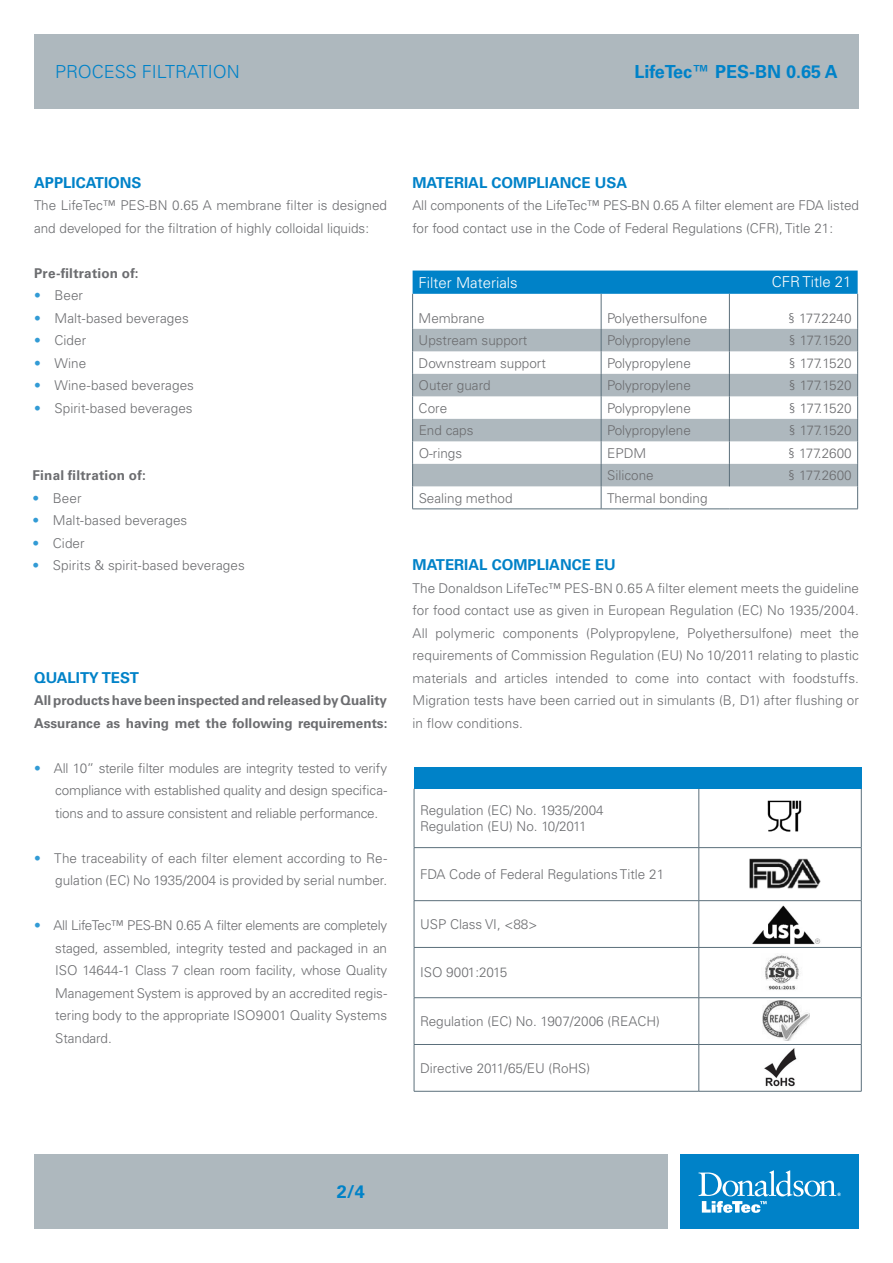
<style>
.page{position:relative;width:893px;height:1263px;background:#fff}
.page>*{position:absolute;margin:0;border:0;box-sizing:border-box;transform-origin:0 0}
.t1{font:700 18px "Univers LT Pro 65";color:#0082c8}
.t2{font:300 18px "Univers LT Pro 45";color:#0082c8}
.t3{font:700 15px "Univers LT Pro 65";color:#0082c8}
.t4{font:300 15px "Univers LT Pro 45";color:#fff}
.t5{font:300 13.5px/22.5px "Univers LT Pro 45";color:#6c6d70;text-align:justify}
.t6{font:700 13.5px/22.5px "Univers LT Pro 65";color:#6c6d70}
.s1{color:#329bd5}
</style>
<div class="page">
<div style="left:34px;top:34px;width:825px;height:75px;background:#aeb8be"></div>
<div style="left:34px;top:1154px;width:634px;height:75px;background:#aeb8be"></div>
<div style="left:680px;top:1154px;width:179px;height:75px;background:#0082c8"></div>
<svg style="left:699px;top:1170px;width:142px;height:43px"></svg>
<div style="left:413px;top:271px;width:445px;height:23px;background:#0082c8"></div>
<svg style="left:413px;top:329px;width:444px;height:157px;fill:#aeb8be"></svg>
<hr style="left:412px;top:294px;width:1px;height:35px;background:#5b6f7b">
<hr style="left:601px;top:294px;width:1px;height:35px;background:#5b6f7b">
<hr style="left:729px;top:294px;width:1px;height:35px;background:#5b6f7b">
<hr style="left:857px;top:294px;width:1px;height:35px;background:#5b6f7b">
<svg style="left:729px;top:329px;width:1px;height:157px"></svg>
<svg style="left:412px;top:329px;width:1px;height:180px"></svg>
<svg style="left:601px;top:329px;width:1px;height:180px"></svg>
<svg style="left:857px;top:329px;width:1px;height:180px"></svg>
<hr style="left:412px;top:509px;width:189px;height:1px;background:#5b6f7b">
<hr style="left:601px;top:509px;width:34px;height:1px;background:#5b6f7b">
<hr style="left:635px;top:509px;width:94px;height:1px;background:#5b6f7b">
<hr style="left:729px;top:509px;width:129px;height:1px;background:#5b6f7b">
<div style="left:414px;top:767px;width:447px;height:22px;background:#0082c8"></div>
<hr style="left:699px;top:789px;width:1px;height:58px;background:#5b6f7b">
<hr style="left:414px;top:789px;width:1px;height:58px;background:#5b6f7b">
<hr style="left:414px;top:848px;width:1px;height:52px;background:#5b6f7b">
<hr style="left:861px;top:848px;width:1px;height:52px;background:#5b6f7b">
<hr style="left:414px;top:901px;width:1px;height:46px;background:#5b6f7b">
<hr style="left:861px;top:901px;width:1px;height:46px;background:#5b6f7b">
<hr style="left:414px;top:948px;width:1px;height:49px;background:#5b6f7b">
<hr style="left:861px;top:948px;width:1px;height:49px;background:#5b6f7b">
<hr style="left:414px;top:998px;width:1px;height:46px;background:#5b6f7b">
<hr style="left:861px;top:998px;width:1px;height:46px;background:#5b6f7b">
<hr style="left:414px;top:1045px;width:1px;height:46px;background:#5b6f7b">
<hr style="left:861px;top:1045px;width:1px;height:46px;background:#5b6f7b">
<hr style="left:861px;top:789px;width:1px;height:58px;background:#5b6f7b">
<hr style="left:414px;top:847px;width:285px;height:1px;background:#5b6f7b">
<hr style="left:699px;top:847px;width:162px;height:1px;background:#5b6f7b">
<hr style="left:699px;top:848px;width:1px;height:52px;background:#5b6f7b">
<hr style="left:414px;top:900px;width:285px;height:1px;background:#5b6f7b">
<hr style="left:699px;top:900px;width:162px;height:1px;background:#5b6f7b">
<hr style="left:699px;top:901px;width:1px;height:46px;background:#5b6f7b">
<hr style="left:414px;top:947px;width:285px;height:1px;background:#5b6f7b">
<hr style="left:699px;top:947px;width:162px;height:1px;background:#5b6f7b">
<hr style="left:699px;top:948px;width:1px;height:49px;background:#5b6f7b">
<hr style="left:414px;top:997px;width:285px;height:1px;background:#5b6f7b">
<hr style="left:699px;top:997px;width:162px;height:1px;background:#5b6f7b">
<hr style="left:699px;top:998px;width:1px;height:46px;background:#5b6f7b">
<hr style="left:414px;top:1044px;width:285px;height:1px;background:#5b6f7b">
<hr style="left:699px;top:1044px;width:162px;height:1px;background:#5b6f7b">
<hr style="left:699px;top:1045px;width:1px;height:46px;background:#5b6f7b">
<hr style="left:414px;top:1091px;width:285px;height:1px;background:#5b6f7b">
<hr style="left:699px;top:1091px;width:162px;height:1px;background:#5b6f7b">
<img style="left:767px;top:800px;width:35px;height:32px">
<img style="left:749px;top:858px;width:72px;height:31px">
<img style="left:765px;top:955px;width:34px;height:35px">
<img style="left:763px;top:1000px;width:47px;height:41px">
<img style="left:764px;top:1048px;width:33px;height:39px">
<img style="left:752px;top:905px;width:69px;height:40px">
<h1 class="t2" style="left:55px;top:61px;width:186px">PROCESS FILTRATION</h1>
<h1 class="t1" style="left:634px;top:61px;width:205px">LifeTec™ PES-BN 0.65 A</h1>
<p class="t3" style="left:34px;top:174px;width:109px">APPLICATIONS</p>
<p class="t5" style="left:34px;top:194px;width:355px">The LifeTec™ PES-BN 0.65 A membrane filter is designed and developed for the filtration of highly colloidal liquids:</p>
<p class="t6" style="left:34px;top:262px;width:106px">Pre-filtration of:</p>
<p class="t5" style="left:34px;top:284px;width:50px"><span class="s1">•</span> Beer</p>
<p class="t5" style="left:34px;top:307px;width:156px"><span class="s1">•</span> Malt-based beverages</p>
<p class="t5" style="left:34px;top:329px;width:54px"><span class="s1">•</span> Cider</p>
<p class="t5" style="left:34px;top:352px;width:54px"><span class="s1">•</span> Wine</p>
<p class="t5" style="left:34px;top:374px;width:161px"><span class="s1">•</span> Wine-based beverages</p>
<p class="t5" style="left:34px;top:397px;width:160px"><span class="s1">•</span> Spirit-based beverages</p>
<p class="t6" style="left:33px;top:464px;width:115px">Final filtration of:</p>
<p class="t5" style="left:33px;top:487px;width:50px"><span class="s1">•</span> Beer</p>
<p class="t5" style="left:33px;top:509px;width:156px"><span class="s1">•</span> Malt-based beverages</p>
<p class="t5" style="left:33px;top:532px;width:54px"><span class="s1">•</span> Cider</p>
<p class="t5" style="left:33px;top:554px;width:214px"><span class="s1">•</span> Spirits &amp; spirit-based beverages</p>
<p class="t3" style="left:34px;top:669px;width:106px">QUALITY TEST</p>
<p class="t6" style="left:34px;top:689px;width:355px">All products have been inspected and released by Quality<br>Assurance as having met the following requirements:</p>
<p class="t5" style="left:55px;top:757px;width:333px;text-indent:-21px"><span class="s1">•</span> All 10” sterile filter modules are integrity tested to verify compliance with established quality and design specifica&shy;tions and to assure consistent and reliable performance.</p>
<p class="t5" style="left:34px;top:847px;width:355px;text-align:right"><span class="s1">•</span> The traceability of each filter element according to Re&shy;gulation (EC) No 1935/2004 is provided by serial number.</p>
<p class="t5" style="left:55px;top:914px;width:333px;text-indent:-21px"><span class="s1">•</span> All LifeTec™ PES-BN 0.65 A filter elements are completely staged, assembled, integrity tested and packaged in an ISO 14644-1 Class 7 clean room facility, whose Quality Management System is approved by an accredited regis&shy;tering body to the appropriate ISO9001 Quality Systems Standard.</p>
<p class="t3" style="left:412px;top:174px;width:217px">MATERIAL COMPLIANCE USA</p>
<p class="t5" style="left:412px;top:194px;width:448px">All components of the LifeTec™ PES-BN 0.65 A filter element are FDA listed for food contact use in the Code of Federal Regulations (CFR), Title 21:</p>
<p class="t4" style="left:419px;top:273px;width:101px">Filter Materials</p>
<p class="t4" style="left:772px;top:273px;width:81px">CFR Title 21</p>
<p class="t5" style="left:419px;top:307px;width:68px">Membrane</p>
<p class="t5" style="left:607px;top:307px;width:102px">Polyethersulfone</p>
<p class="t5" style="left:788px;top:307px;width:65px">§ 177.2240</p>
<p class="t5" style="left:419px;top:329px;width:110px">Upstream support</p>
<p class="t5" style="left:607px;top:329px;width:85px">Polypropylene</p>
<p class="t5" style="left:789px;top:329px;width:65px">§ 177.1520</p>
<p class="t5" style="left:419px;top:352px;width:129px">Downstream support</p>
<p class="t5" style="left:607px;top:352px;width:85px">Polypropylene</p>
<p class="t5" style="left:789px;top:352px;width:65px">§ 177.1520</p>
<p class="t5" style="left:419px;top:374px;width:74px">Outer guard</p>
<p class="t5" style="left:607px;top:374px;width:85px">Polypropylene</p>
<p class="t5" style="left:789px;top:374px;width:65px">§ 177.1520</p>
<p class="t5" style="left:419px;top:397px;width:30px">Core</p>
<p class="t5" style="left:607px;top:397px;width:85px">Polypropylene</p>
<p class="t5" style="left:789px;top:397px;width:65px">§ 177.1520</p>
<p class="t5" style="left:419px;top:419px;width:56px">End caps</p>
<p class="t5" style="left:607px;top:419px;width:85px">Polypropylene</p>
<p class="t5" style="left:789px;top:419px;width:65px">§ 177.1520</p>
<p class="t5" style="left:419px;top:442px;width:45px">O-rings</p>
<p class="t5" style="left:607px;top:442px;width:40px">EPDM</p>
<p class="t5" style="left:788px;top:442px;width:65px">§ 177.2600</p>
<p class="t5" style="left:607px;top:464px;width:48px">Silicone</p>
<p class="t5" style="left:788px;top:464px;width:65px">§ 177.2600</p>
<p class="t5" style="left:419px;top:487px;width:95px">Sealing method</p>
<p class="t5" style="left:607px;top:487px;width:102px">Thermal bonding</p>
<p class="t3" style="left:412px;top:556px;width:205px">MATERIAL COMPLIANCE EU</p>
<p class="t5" style="left:412px;top:577px;width:448px">The Donaldson LifeTec™ PES-BN 0.65 A filter element meets the guideline for food contact use as given in European Regulation (EC) No 1935/2004.<br>All polymeric components (Polypropylene, Polyethersulfone) meet the requirements of Commission Regulation (EU) No 10/2011 relating to plastic materials and articles intended to come into contact with foodstuffs.<br>Migration tests have been carried out in simulants (B, D1) after flushing or in flow conditions.</p>
<p class="t5" style="left:420px;top:802px;width:185px;line-height:16.2px">Regulation (EC) No. 1935/2004<br>Regulation (EU) No. 10/2011</p>
<p class="t5" style="left:420px;top:863px;width:246px">FDA Code of Federal Regulations Title 21</p>
<p class="t5" style="left:420px;top:913px;width:119px">USP Class VI, &lt;88&gt;</p>
<p class="t5" style="left:420px;top:961px;width:89px">ISO 9001:2015</p>
<p class="t5" style="left:420px;top:1010px;width:241px">Regulation (EC) No. 1907/2006 (REACH)</p>
<p class="t5" style="left:420px;top:1057px;width:172px">Directive 2011/65/EU (RoHS)</p>
<h1 class="t1" style="left:337px;top:1181px;width:30px">2/4</h1>
</div>
